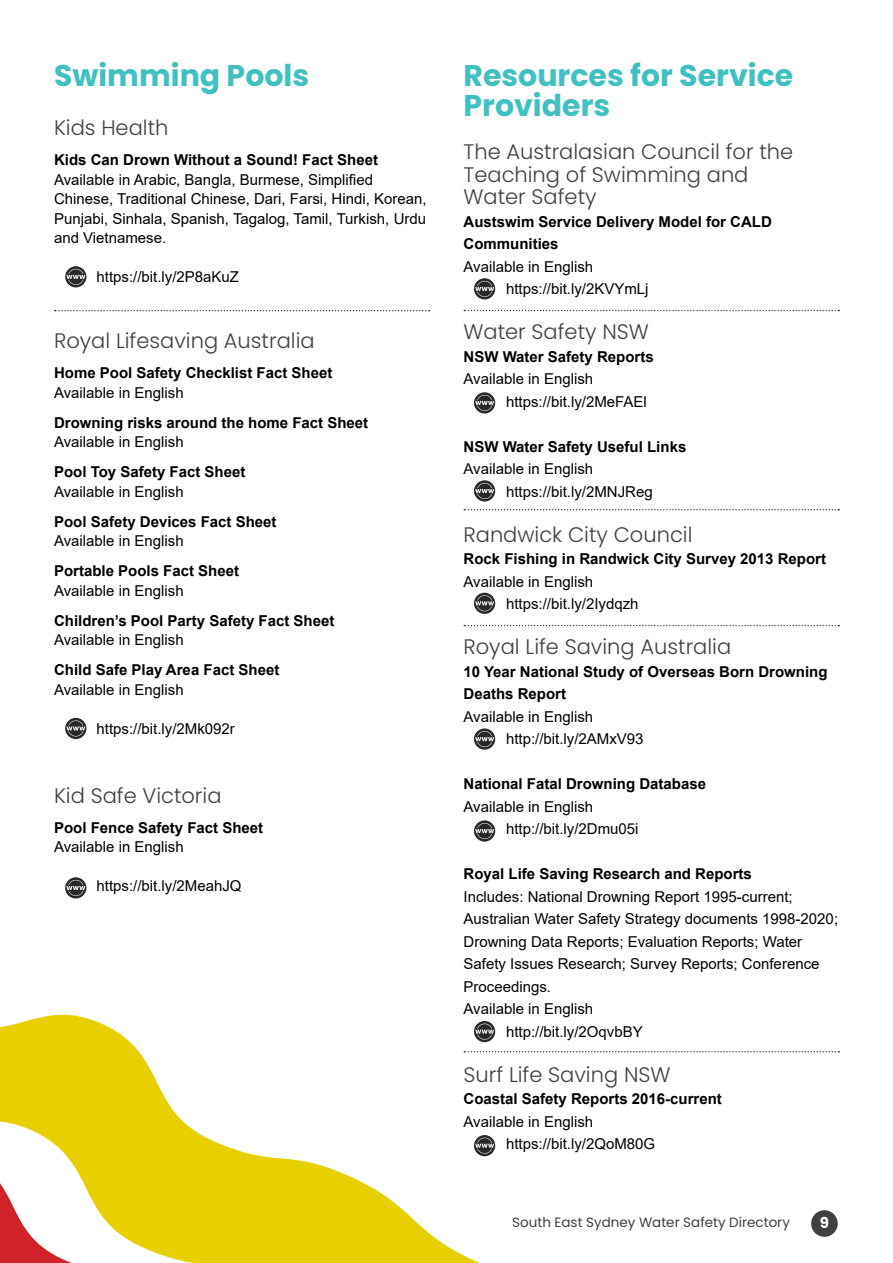
<style>
.page{position:relative;width:893px;height:1263px;background:#fff}
.page>*{position:absolute;margin:0;border:0;box-sizing:border-box;transform-origin:0 0}
.t1{font:700 30px/30px "Poppins";color:#40c0c0}
.t2{font:300 21px/22.5px "Poppins";color:#404042}
.t3{font:15px/22.5px "Arial";color:#000}
.t4{font:700 15px/22.5px "Arial";color:#000}
.t5{font:700 15px "Poppins";color:#fff}
.t6{font:13.5px "Poppins";color:#404042}
</style>
<div class="page">
<svg style="left:0;top:726px;width:488px;height:537px"></svg>
<svg style="left:464px;top:310px;width:375px;height:1px"></svg>
<svg style="left:55px;top:310px;width:375px;height:1px"></svg>
<svg style="left:464px;top:509px;width:375px;height:1px"></svg>
<svg style="left:464px;top:1051px;width:375px;height:1px"></svg>
<svg style="left:464px;top:625px;width:375px;height:1px"></svg>
<div style="left:811px;top:1210px;width:27px;height:27px;background:#404042;border-radius:50%"></div>
<svg style="left:65px;top:877px;width:21px;height:21px"></svg>
<svg style="left:474px;top:278px;width:21px;height:21px"></svg>
<svg style="left:474px;top:593px;width:21px;height:21px"></svg>
<svg style="left:474px;top:480px;width:21px;height:21px"></svg>
<svg style="left:474px;top:392px;width:21px;height:21px"></svg>
<svg style="left:474px;top:728px;width:21px;height:22px"></svg>
<svg style="left:474px;top:820px;width:21px;height:21px"></svg>
<svg style="left:474px;top:1021px;width:21px;height:21px"></svg>
<svg style="left:474px;top:1135px;width:21px;height:21px"></svg>
<svg style="left:65px;top:718px;width:21px;height:21px"></svg>
<svg style="left:65px;top:266px;width:21px;height:21px"></svg>
<h1 class="t1" style="left:54px;top:63px;width:257px">Swimming Pools</h1>
<h2 class="t2" style="left:54px;top:117px;width:116px">Kids Health</h2>
<p class="t4" style="left:54px;top:150px;width:326px">Kids Can Drown Without a Sound! Fact Sheet</p>
<p class="t3" style="left:54px;top:169px;width:374px;line-height:19.5px">Available in Arabic, Bangla, Burmese, Simplified Chinese, Traditional Chinese, Dari, Farsi, Hindi, Korean, Punjabi, Sinhala, Spanish, Tagalog, Tamil, Turkish, Urdu and Vietnamese.</p>
<p class="t3" style="left:97px;top:267px;width:144px">https://bit.ly/2P8aKuZ</p>
<h2 class="t2" style="left:54px;top:330px;width:262px">Royal Lifesaving Australia</h2>
<p class="t4" style="left:54px;top:363px;width:280px">Home Pool Safety Checklist Fact Sheet</p>
<p class="t3" style="left:54px;top:382px;width:131px">Available in English</p>
<p class="t4" style="left:54px;top:412px;width:316px">Drowning risks around the home Fact Sheet</p>
<p class="t3" style="left:54px;top:432px;width:131px">Available in English</p>
<p class="t4" style="left:54px;top:462px;width:193px">Pool Toy Safety Fact Sheet</p>
<p class="t3" style="left:54px;top:481px;width:131px">Available in English</p>
<p class="t4" style="left:54px;top:511px;width:224px">Pool Safety Devices Fact Sheet</p>
<p class="t3" style="left:54px;top:531px;width:131px">Available in English</p>
<p class="t4" style="left:54px;top:561px;width:187px">Portable Pools Fact Sheet</p>
<p class="t3" style="left:54px;top:580px;width:131px">Available in English</p>
<p class="t4" style="left:54px;top:610px;width:282px">Children’s Pool Party Safety Fact Sheet</p>
<p class="t3" style="left:54px;top:630px;width:131px">Available in English</p>
<p class="t4" style="left:54px;top:660px;width:227px">Child Safe Play Area Fact Sheet</p>
<p class="t3" style="left:54px;top:679px;width:131px">Available in English</p>
<p class="t3" style="left:97px;top:718px;width:140px">https://bit.ly/2Mk092r</p>
<h2 class="t2" style="left:54px;top:784px;width:169px">Kid Safe Victoria</h2>
<p class="t4" style="left:54px;top:817px;width:211px">Pool Fence Safety Fact Sheet</p>
<p class="t3" style="left:54px;top:837px;width:131px">Available in English</p>
<p class="t3" style="left:97px;top:876px;width:147px">https://bit.ly/2MeahJQ</p>
<h1 class="t1" style="left:463px;top:63px;width:331px">Resources for Service<br>Providers</h1>
<h2 class="t2" style="left:463px;top:141px;width:331px">The Australasian Council for the<br>Teaching of Swimming and<br>Water Safety</h2>
<p class="t4" style="left:463px;top:211px;width:310px">Austswim Service Delivery Model for CALD<br>Communities</p>
<p class="t3" style="left:506px;top:256px;width:144px;text-indent:-43px">Available in English https://bit.ly/2KVYmLj</p>
<h2 class="t2" style="left:463px;top:321px;width:187px">Water Safety NSW</h2>
<p class="t4" style="left:463px;top:346px;width:192px">NSW Water Safety Reports</p>
<p class="t3" style="left:506px;top:369px;width:142px;text-indent:-43px">Available in English https://bit.ly/2MeFAEl</p>
<p class="t4" style="left:463px;top:436px;width:224px">NSW Water Safety Useful Links</p>
<p class="t3" style="left:506px;top:459px;width:148px;text-indent:-43px">Available in English https://bit.ly/2MNJReg</p>
<h2 class="t2" style="left:463px;top:523px;width:231px">Randwick City Council</h2>
<p class="t4" style="left:463px;top:549px;width:364px">Rock Fishing in Randwick City Survey 2013 Report</p>
<p class="t3" style="left:506px;top:571px;width:134px;text-indent:-43px">Available in English https://bit.ly/2Iydqzh</p>
<h2 class="t2" style="left:463px;top:636px;width:269px">Royal Life Saving Australia</h2>
<p class="t4" style="left:463px;top:661px;width:366px">10 Year National Study of Overseas Born Drowning<br>Deaths Report</p>
<p class="t3" style="left:506px;top:706px;width:139px;text-indent:-43px">Available in English http://bit.ly/2AMxV93</p>
<p class="t4" style="left:463px;top:774px;width:244px">National Fatal Drowning Database</p>
<p class="t3" style="left:506px;top:796px;width:134px;text-indent:-43px">Available in English http://bit.ly/2Dmu05i</p>
<p class="t4" style="left:463px;top:864px;width:290px">Royal Life Saving Research and Reports</p>
<p class="t3" style="left:463px;top:886px;width:331px">Includes: National Drowning Report 1995-current;</p>
<p class="t3" style="left:463px;top:909px;width:376px">Australian Water Safety Strategy documents 1998-2020;</p>
<p class="t3" style="left:463px;top:931px;width:340px">Drowning Data Reports; Evaluation Reports; Water</p>
<p class="t3" style="left:463px;top:954px;width:357px">Safety Issues Research; Survey Reports; Conference</p>
<p class="t3" style="left:463px;top:976px;width:89px">Proceedings.</p>
<p class="t3" style="left:463px;top:999px;width:131px">Available in English</p>
<p class="t3" style="left:506px;top:1021px;width:138px">http://bit.ly/2OqvbBY</p>
<h2 class="t2" style="left:463px;top:1063px;width:208px">Surf Life Saving NSW</h2>
<p class="t4" style="left:463px;top:1089px;width:260px">Coastal Safety Reports 2016-current</p>
<p class="t3" style="left:506px;top:1111px;width:151px;text-indent:-43px">Available in English https://bit.ly/2QoM80G</p>
<p class="t6" style="left:512px;top:1217px;width:279px">South East Sydney Water Safety Directory</p>
<p class="t5" style="left:820px;top:1216px;width:11px">9</p>
</div>
